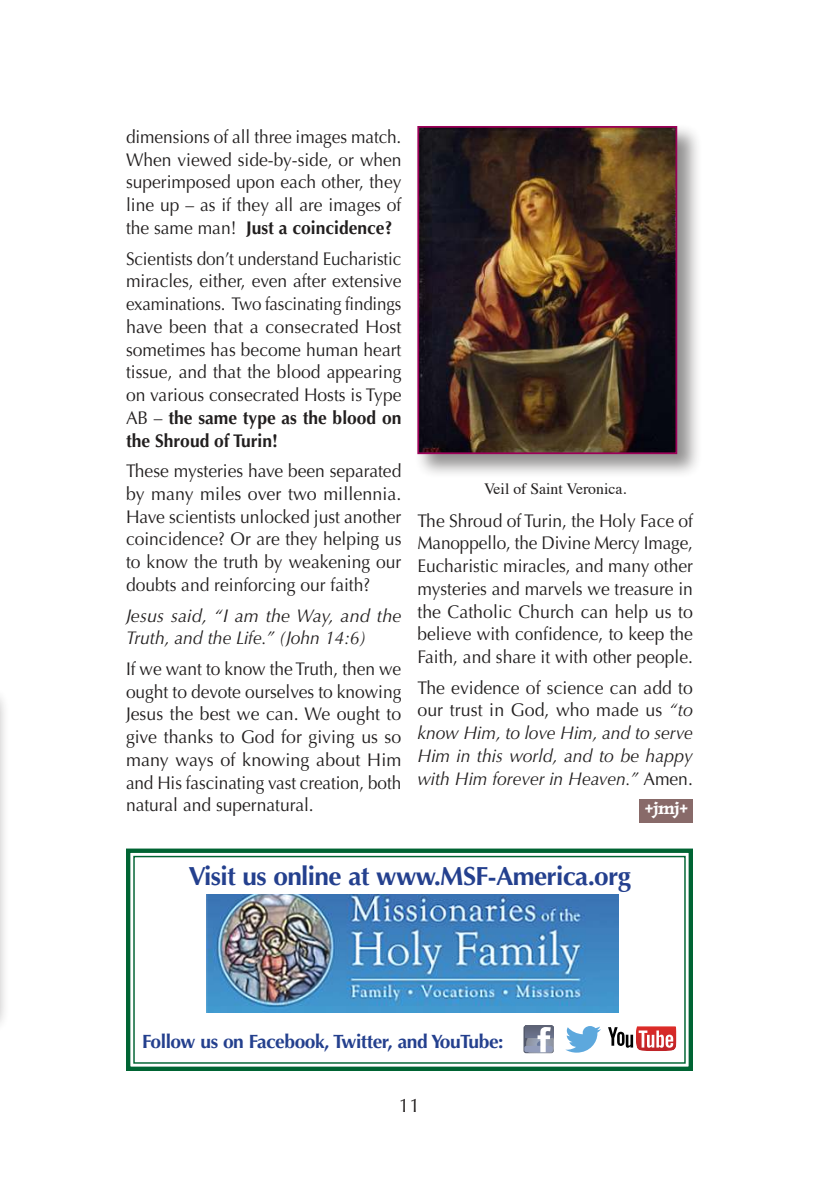
<style>
.page{position:relative;width:819px;height:1197px;background:#fff}
.page>*{position:absolute;margin:0;border:0;box-sizing:border-box;transform-origin:0 0}
.t1{font:700 26.25px "Optima";letter-spacing:-.025em;color:#24408e}
.t2{font:700 19.25px "Optima";letter-spacing:-.025em;color:#24408e}
.t3{font:19.25px "Optima";color:#221f1f}
.t4{font:18.38px/22.8px "Optima";color:#221f1f;text-align:justify;scale:.95 1}
.t5{font:18.38px/22.8px "Optima";color:#221f1f;text-align:justify;scale:.94 1}
.t6{font:18.38px/22.8px "Optima";color:#221f1f;text-align:justify;scale:.93 1}
.t7{font:italic 18.38px/22.8px "Optima";color:#221f1f}
.t8{font:700 18.38px "Katari";color:#fff;scale:.95 1}
.t9{font:15.75px "Times";color:#221f1f}
.s1{font-weight:700}
.s2{font-style:normal}
</style>
<div class="page">
<div style="left:0;top:686px;width:9px;height:348px;background:#f4f4f4"></div>
<div style="left:414px;top:123px;width:288px;height:356px;background:#221f1f;opacity:.5"></div>
<img style="left:420px;top:129px;width:254px;height:322px">
<div style="left:417px;top:126px;width:260px;height:328px;border:2px solid #9c0058"></div>
<img style="left:126px;top:848px;width:567px;height:223px">
<div style="left:133px;top:856px;width:553px;height:208px;border:1px solid #006433"></div>
<svg style="left:523px;top:1025px;width:31px;height:28px"></svg>
<svg style="left:565px;top:1026px;width:36px;height:27px"></svg>
<img style="left:636px;top:1026px;width:40px;height:25px">
<svg style="left:608px;top:1027px;width:25px;height:21px"></svg>
<svg style="left:639px;top:1031px;width:34px;height:17px"></svg>
<div style="left:640px;top:800px;width:53px;height:23px;background:#886a69"></div>
<p class="t5" style="left:126px;top:127px;width:295px">dimensions of all three images match.<br>When viewed side-by-side, or when superimposed upon each other, they line up – as if they all are images of the same man! <span class="s1">Just a coincidence?</span></p>
<p class="t6" style="left:126px;top:249px;width:298px">Scientists don’t understand Eucharistic miracles, either, even after extensive examinations. Two fascinating findings have been that a consecrated Host sometimes has become human heart tissue, and that the blood appearing on various consecrated Hosts is Type AB – <span class="s1">the same type as the blood on the Shroud of Turin!</span></p>
<p class="t4" style="left:126px;top:461px;width:292px">These mysteries have been separated by many miles over two millennia.<br>Have scientists unlocked just another coincidence? Or are they helping us to know the truth by weakening our doubts and reinforcing our faith?</p>
<p class="t7" style="left:126px;top:606px;width:277px">Jesus said, “I am the Way, and the<br>Truth, and the Life.” (John 14:6)</p>
<p class="t5" style="left:126px;top:659px;width:295px">If we want to know the Truth, then we ought to devote ourselves to knowing Jesus the best we can. We ought to give thanks to God for giving us so many ways of knowing about Him and His fascinating vast creation, both natural and supernatural.</p>
<p class="t9" style="left:484px;top:483px;width:144px">Veil of Saint Veronica.</p>
<p class="t4" style="left:417px;top:511px;width:292px">The Shroud of Turin, the Holy Face of Manoppello, the Divine Mercy Image, Eucharistic miracles, and many other mysteries and marvels we treasure in the Catholic Church can help us to believe with confidence, to keep the Faith, and share it with other people.</p>
<p class="t7" style="left:417px;top:678px;width:277px;text-align:justify"><span class="s2">The evidence of science can add to our trust in God, who made us</span> “to know Him, to love Him, and to serve Him in this world, and to be happy with Him forever in Heaven.” <span class="s2">Amen.</span></p>
<p class="t8" style="left:645px;top:802px;width:47px">+jmj+</p>
<h1 class="t1" style="left:188px;top:865px;width:444px">Visit us online at www.MSF-America.org</h1>
<p class="t2" style="left:142px;top:1033px;width:363px">Follow us on Facebook, Twitter, and YouTube:</p>
<p class="t3" style="left:399px;top:1098px;width:23px">11</p>
</div>
